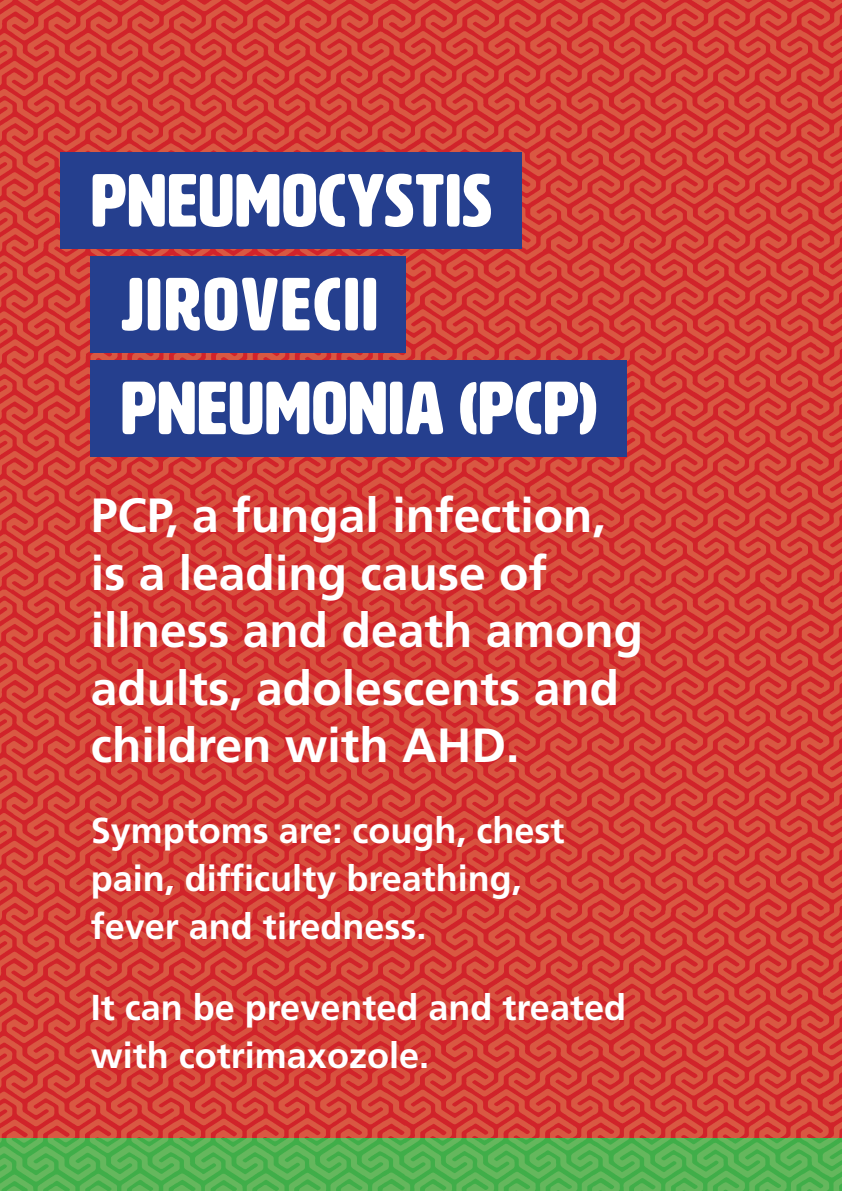
<style>
.page{position:relative;width:842px;height:1191px;background:#fff}
.page>*{position:absolute;margin:0;border:0;box-sizing:border-box;transform-origin:0 0}
.header_1{font:74px "HWT Artz";letter-spacing:.02em;color:#fff}
.header_1_set_out{font:74px "HWT Artz";letter-spacing:.02em;color:#fff}
.header_1-2{font:74px "HWT Artz";letter-spacing:.04em;color:#fff}
.accent{font:700 48px/57.6px "Frutiger LT Std";color:#fff}
.accent-2{font:700 36px/48px "Frutiger LT Std";color:#fff}
</style>
<div class="page">
<img style="left:0;top:0;width:841px;height:1138px">
<img style="left:0;top:1138px;width:841px;height:53px">
<div style="left:72px;top:475px;width:589px;height:615px;background:#d1232a;opacity:.75"></div>
<div style="left:61px;top:152px;width:460px;height:97px;background:#253f8e"></div>
<div style="left:90px;top:256px;width:316px;height:97px;background:#253f8e"></div>
<div style="left:90px;top:360px;width:536px;height:96px;background:#253f8e"></div>
<p class="header_1_set_out" style="left:91px;top:162px;width:402px">PNEUMOCYSTIS</p>
<p class="header_1-2" style="left:121px;top:265px;width:258px">JIROVECII</p>
<p class="header_1" style="left:121px;top:369px;width:478px">PNEUMONIA (PCP)</p>
<p class="accent" style="left:91px;top:486px;width:554px">PCP, a fungal infection, is a leading cause of illness and death among adults, adolescents and children with AHD.</p>
<p class="accent-2" style="left:91px;top:807px;width:475px">Symptoms are: cough, chest pain, difficulty breathing, fever and tiredness.</p>
<p class="accent-2" style="left:91px;top:984px;width:536px">It can be prevented and treated with cotrimaxozole.</p>
</div>
